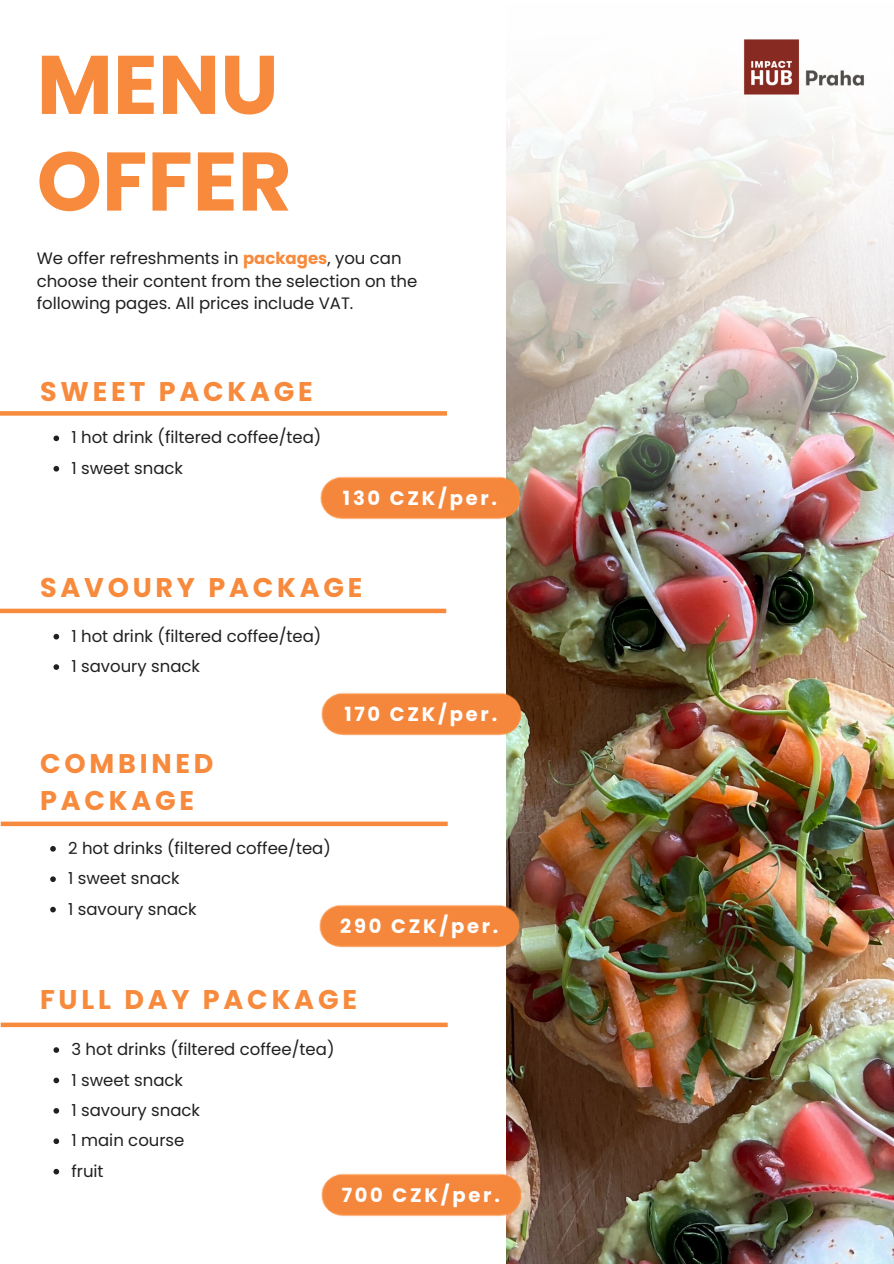
<style>
.page{position:relative;width:894px;height:1264px;background:#fff}
.page>*{position:absolute;margin:0;border:0;box-sizing:border-box;transform-origin:0 0}
.t1{font:700 82.95px/96.6px "Poppins";color:#f78a3c}
.t2{font:700 27px/37.2px "Poppins";letter-spacing:.14em;color:#f78a3c}
.t3{font:700 19.5px "Poppins";letter-spacing:.14em;color:#fff}
.t4{font:16.5px/30.5px "Poppins";color:#212020}
.s1{font-weight:700;color:#f78a3c}
</style>
<div class="page">
<img style="left:507px;top:539px;width:386px;height:724px">
<svg style="left:0;top:411px;width:447px;height:4px;fill:#f78a3c"></svg>
<img style="left:506px;top:106px;width:387px;height:433px">
<div style="left:0;top:608px;width:446px;height:5px;background:#f78a3c"></div>
<div style="left:1px;top:821px;width:446px;height:5px;background:#f78a3c"></div>
<div style="left:1px;top:1022px;width:446px;height:5px;background:#f78a3c"></div>
<img style="left:320px;top:471px;width:213px;height:56px">
<svg style="left:53px;top:634px;width:6px;height:5px"></svg>
<svg style="left:53px;top:664px;width:6px;height:6px"></svg>
<svg style="left:50px;top:846px;width:6px;height:5px"></svg>
<svg style="left:50px;top:876px;width:6px;height:6px"></svg>
<svg style="left:50px;top:906px;width:6px;height:6px"></svg>
<img style="left:321px;top:687px;width:213px;height:56px">
<img style="left:319px;top:899px;width:213px;height:56px">
<img style="left:321px;top:1167px;width:213px;height:57px">
<svg style="left:53px;top:435px;width:6px;height:6px"></svg>
<svg style="left:53px;top:466px;width:6px;height:5px"></svg>
<svg style="left:53px;top:1047px;width:6px;height:5px"></svg>
<svg style="left:53px;top:1077px;width:6px;height:6px"></svg>
<svg style="left:53px;top:1108px;width:6px;height:5px"></svg>
<svg style="left:53px;top:1138px;width:6px;height:6px"></svg>
<svg style="left:53px;top:1168px;width:6px;height:6px"></svg>
<img style="left:743px;top:39px;width:121px;height:56px">
<h1 class="t1" style="left:37px;top:37px;width:256px">MENU<br>OFFER</h1>
<p class="t4" style="left:37px;top:247px;width:382px;line-height:22.5px">We offer refreshments in <span class="s1">packages</span>, you can choose their content from the selection on the following pages. All prices include VAT.</p>
<h2 class="t2" style="left:40px;top:373px;width:274px">SWEET PACKAGE</h2>
<p class="t4" style="left:71px;top:422px;width:251px">1 hot drink (filtered coffee/tea)<br>1 sweet snack</p>
<p class="t3" style="left:343px;top:484px;width:156px">130 CZK/per.</p>
<h2 class="t2" style="left:40px;top:568px;width:324px">SAVOURY PACKAGE</h2>
<p class="t4" style="left:71px;top:620px;width:251px">1 hot drink (filtered coffee/tea)<br>1 savoury snack</p>
<h2 class="t2" style="left:40px;top:744px;width:175px">COMBINED<br>PACKAGE</h2>
<p class="t4" style="left:68px;top:832px;width:264px">2 hot drinks (filtered coffee/tea)<br>1 sweet snack<br>1 savoury snack</p>
<p class="t3" style="left:344px;top:700px;width:154px">170 CZK/per.</p>
<p class="t3" style="left:340px;top:912px;width:160px">290 CZK/per.</p>
<h2 class="t2" style="left:40px;top:980px;width:318px">FULL DAY PACKAGE</h2>
<p class="t4" style="left:71px;top:1034px;width:264px">3 hot drinks (filtered coffee/tea)<br>1 sweet snack<br>1 savoury snack<br>1 main course<br>fruit</p>
<p class="t3" style="left:341px;top:1181px;width:160px">700 CZK/per.</p>
</div>
